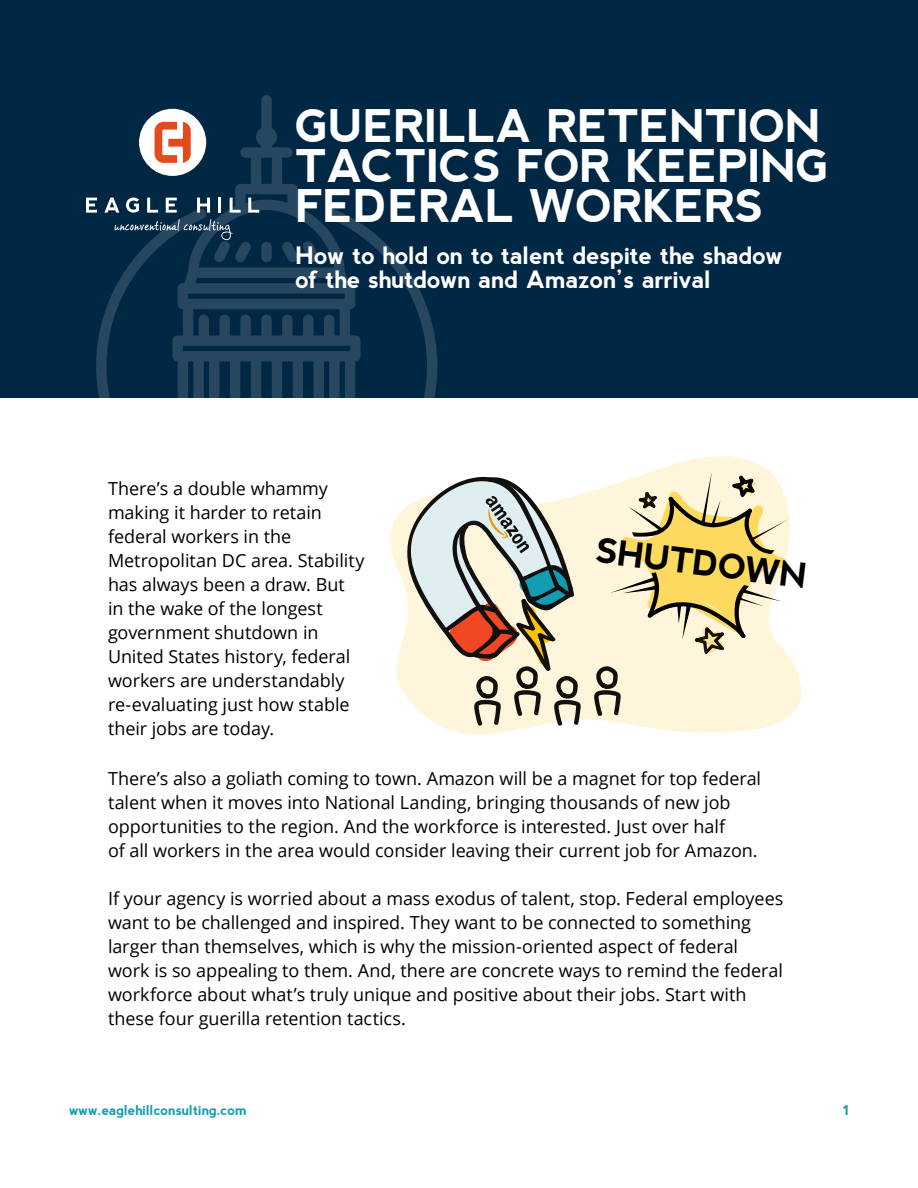
<style>
.page{position:relative;width:918px;height:1188px;background:#fff}
.page>*{position:absolute;margin:0;border:0;box-sizing:border-box;transform-origin:0 0}
.t1{font:700 45px/40.2px "nevis";letter-spacing:-.01em;color:#fff}
.t2{font:700 34.5px "nevis";color:#000}
.t3{font:700 24px/24px "nevis";letter-spacing:-.01em;color:#fff}
.t4{font:18px/24px "Open Sans";letter-spacing:-.005em;color:#000}
.t5{font:700 13.5px "nevis";color:#139db1}
</style>
<div class="page">
<svg style="left:390px;top:456px;width:412px;height:279px;fill:#fff5db"></svg>
<div style="left:0;top:0;width:918px;height:397px;background:#002744"></div>
<svg style="left:96px;top:95px;width:341px;height:302px"></svg>
<svg style="left:86px;top:198px;width:11px;height:15px"></svg>
<svg style="left:104px;top:198px;width:15px;height:15px"></svg>
<svg style="left:126px;top:198px;width:13px;height:15px"></svg>
<svg style="left:147px;top:198px;width:11px;height:15px"></svg>
<svg style="left:166px;top:198px;width:11px;height:15px"></svg>
<svg style="left:197px;top:198px;width:13px;height:15px"></svg>
<hr style="left:218px;top:198px;width:3px;height:15px;background:#fff">
<svg style="left:230px;top:198px;width:11px;height:15px"></svg>
<svg style="left:248px;top:198px;width:11px;height:15px"></svg>
<svg style="left:115px;top:219px;width:118px;height:21px"></svg>
<div style="left:139px;top:109px;width:67px;height:67px;background:#fff;border-radius:50%"></div>
<svg style="left:155px;top:122px;width:36px;height:41px"></svg>
<svg style="left:402px;top:467px;width:179px;height:260px;background:#cbc6b8"></svg>
<svg style="left:594px;top:664px;width:27px;height:53px"></svg>
<svg style="left:610px;top:471px;width:178px;height:184px;background:#e8d7a2"></svg>
<h1 class="t1" style="left:296px;top:105px;width:536px">GUERILLA RETENTION<br>TACTICS FOR KEEPING<br>FEDERAL WORKERS</h1>
<h3 class="t3" style="left:296px;top:244px;width:489px">How to hold on to talent despite the shadow of the shutdown and Amazon’s arrival</h3>
<p class="t4" style="left:108px;top:476px;width:258px">There’s a double whammy making it harder to retain federal workers in the<br>Metropolitan DC area. Stability has always been a draw. But in the wake of the longest government shutdown in<br>United States history, federal workers are understandably re-evaluating just how stable their jobs are today.</p>
<p class="t4" style="left:108px;top:766px;width:655px">There’s also a goliath coming to town. Amazon will be a magnet for top federal talent when it moves into National Landing, bringing thousands of new job opportunities to the region. And the workforce is interested. Just over half<br>of all workers in the area would consider leaving their current job for Amazon.</p>
<p class="t4" style="left:108px;top:886px;width:677px">If your agency is worried about a mass exodus of talent, stop. Federal employees want to be challenged and inspired. They want to be connected to something larger than themselves, which is why the mission-oriented aspect of federal work is so appealing to them. And, there are concrete ways to remind the federal workforce about what’s truly unique and positive about their jobs. Start with these four guerilla retention tactics.</p>
<h2 class="t2" style="left:599px;top:531px;width:214px;rotate:7deg">SHUTDOWN</h2>
<p class="t5" style="left:69px;top:1103px;width:179px">www.eaglehillconsulting.com</p>
<p class="t5" style="left:843px;top:1103px;width:8px">1</p>
</div>
